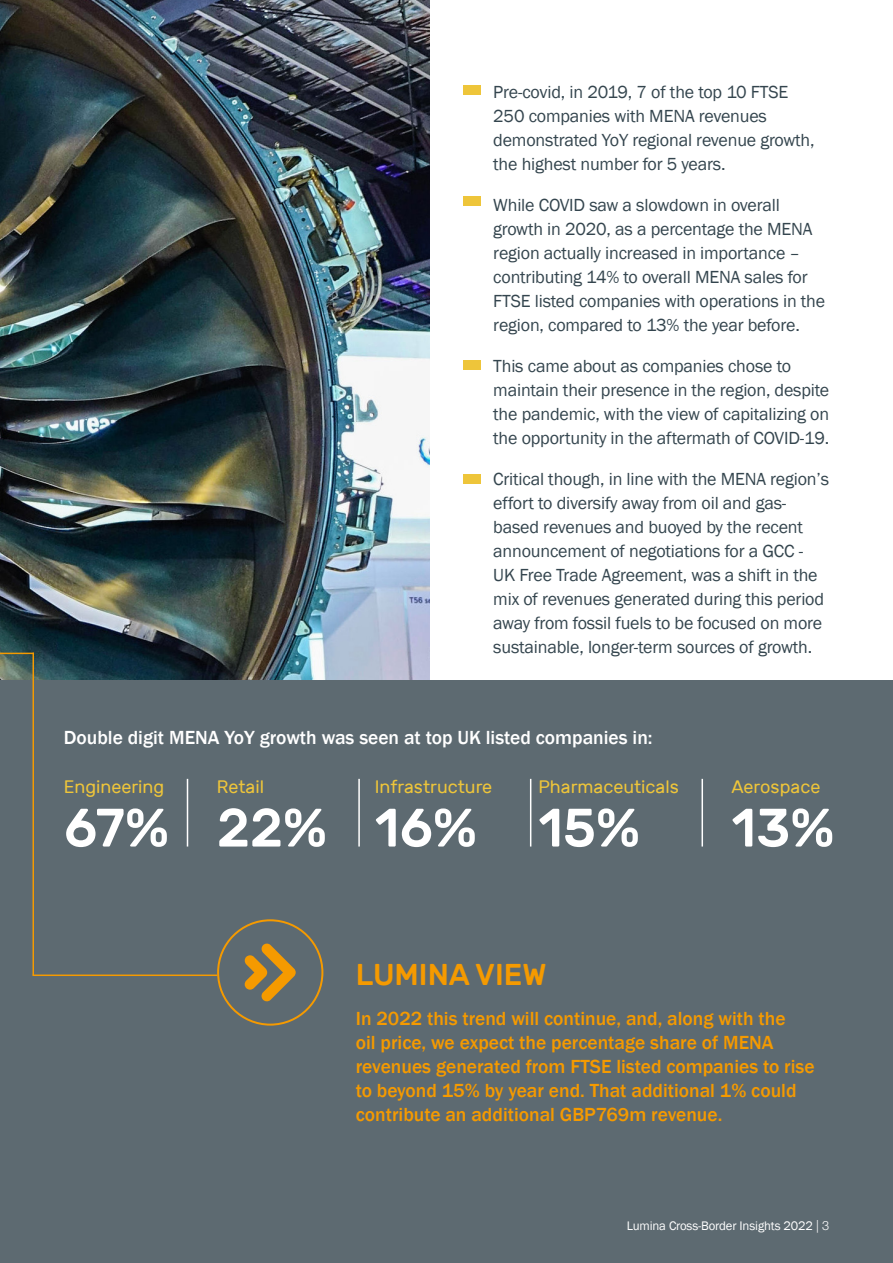
<style>
.page{position:relative;width:893px;height:1263px;background:#fff}
.page>*{position:absolute;margin:0;border:0;box-sizing:border-box;transform-origin:0 0}
.t1{font:500 54px "Rubik";color:#fff}
.t2{font:500 30px "Rubik";color:#f59a00}
.t3{font:500 19.5px/24px "Franklin Gothic";color:#f59a00}
.t4{font:500 19.5px "Franklin Gothic";color:#fff}
.t5{font:18px/24px "Franklin Gothic";letter-spacing:-.01em;color:#34454e}
.t6{font:18px "Rubik";color:#eec53a}
.t7{font:12.75px "Franklin Gothic";letter-spacing:-.01em;color:#fff}
.s1{font-family:"Helvetica Neue LT Std";font-weight:300}
</style>
<div class="page">
<img style="left:0;top:0;width:429px;height:680px">
<div style="left:0;top:680px;width:893px;height:583px;background:#5d6a71"></div>
<hr style="left:33px;top:653px;width:1px;height:322px;background:#f59a00">
<hr style="left:0;top:653px;width:34px;height:1px;background:#f59a00">
<div style="left:463px;top:85px;width:17px;height:10px;background:#eec53a"></div>
<div style="left:463px;top:196px;width:17px;height:10px;background:#eec53a"></div>
<div style="left:463px;top:360px;width:17px;height:10px;background:#eec53a"></div>
<div style="left:463px;top:474px;width:17px;height:10px;background:#eec53a"></div>
<hr style="left:187px;top:779px;width:1px;height:67px;background:#fff">
<hr style="left:358px;top:779px;width:2px;height:67px;background:#fff">
<hr style="left:530px;top:779px;width:1px;height:67px;background:#fff">
<hr style="left:701px;top:779px;width:2px;height:67px;background:#fff">
<hr style="left:33px;top:974px;width:184px;height:2px;background:#f59a00">
<svg style="left:217px;top:919px;width:106px;height:106px"></svg>
<p class="t5" style="left:493px;top:80px;width:323px">Pre-covid, in 2019, 7 of the top 10 FTSE 250 companies with MENA revenues demonstrated YoY regional revenue growth, the highest number for 5 years.</p>
<p class="t5" style="left:493px;top:193px;width:333px">While COVID saw a slowdown in overall growth in 2020, as a percentage the MENA region actually increased in importance – contributing 14% to overall MENA sales for FTSE listed companies with operations in the region, compared to 13% the year before.</p>
<p class="t5" style="left:493px;top:354px;width:337px">This came about as companies chose to maintain their presence in the region, despite the pandemic, with the view of capitalizing on the opportunity in the aftermath of COVID-19.</p>
<p class="t5" style="left:493px;top:467px;width:337px">Critical though, in line with the MENA region’s effort to diversify away from oil and gas&shy;based revenues and buoyed by the recent announcement of negotiations for a GCC - UK Free Trade Agreement, was a shift in the mix of revenues generated during this period away from fossil fuels to be focused on more sustainable, longer-term sources of growth.</p>
<p class="t4" style="left:64px;top:725px;width:590px">Double digit MENA YoY growth was seen at top UK listed companies in:</p>
<p class="t6" style="left:64px;top:777px;width:102px">Engineering</p>
<h1 class="t1" style="left:64px;top:797px;width:107px">67%</h1>
<p class="t6" style="left:375px;top:777px;width:119px">Infrastructure</p>
<h1 class="t1" style="left:375px;top:797px;width:104px">16%</h1>
<p class="t6" style="left:217px;top:777px;width:49px">Retail</p>
<h1 class="t1" style="left:217px;top:797px;width:112px">22%</h1>
<p class="t6" style="left:538px;top:777px;width:142px">Pharmaceuticals</p>
<h1 class="t1" style="left:538px;top:797px;width:103px">15%</h1>
<p class="t6" style="left:731px;top:777px;width:90px">Aerospace</p>
<h1 class="t1" style="left:731px;top:797px;width:104px">13%</h1>
<h2 class="t2" style="left:356px;top:957px;width:192px">LUMINA VIEW</h2>
<p class="t3" style="left:356px;top:1006px;width:460px">In 2022 this trend will continue, and, along with the<br>oil price, we expect the percentage share of MENA revenues generated from FTSE listed companies to rise to beyond 15% by year end. That additional 1% could contribute an additional GBP769m revenue.</p>
<p class="t7" style="left:627px;top:1217px;width:204px">Lumina Cross-Border Insights 2022 <span class="s1">| 3</span></p>
</div>
